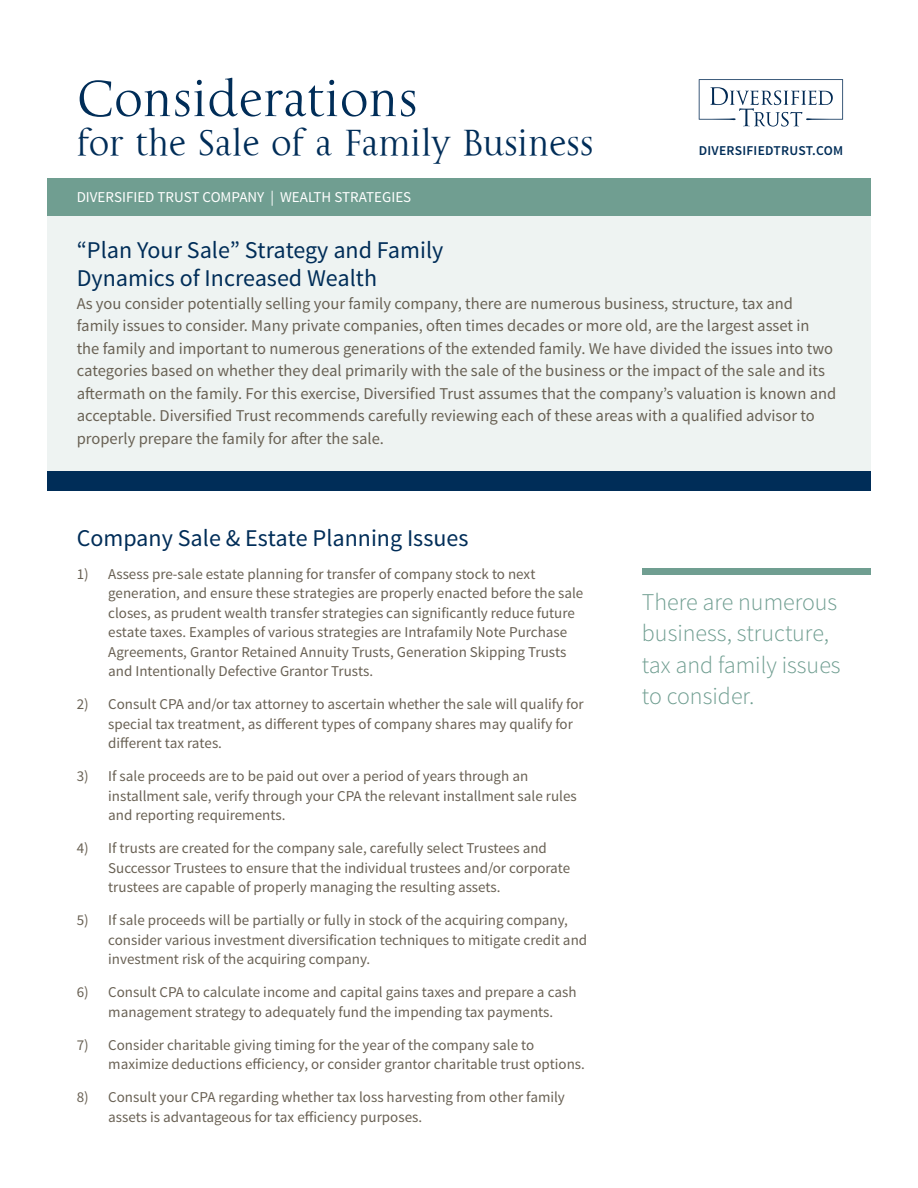
<style>
.page{position:relative;width:918px;height:1188px;background:#fff}
.page>*{position:absolute;margin:0;border:0;box-sizing:border-box;transform-origin:0 0}
.t1{font:52.5px "La Gioconda OSTT";color:#002d58}
.t2{font:37.5px "La Gioconda OSTT";letter-spacing:-.01em;color:#002d58}
.t3{font:24px/28.5px "Source Sans Pro";color:#002d58}
.t4{font:300 24px/31.5px "Source Sans Pro";color:#709e91}
.t5{font:16.5px/22.5px "Source Sans Pro";color:#696154}
.t6{font:15px/19.5px "Source Sans Pro";color:#696154}
.t7{font:15px "Source Sans Pro";color:#fff}
.t8{font:600 13.5px "Source Sans Pro";letter-spacing:.02em;color:#002d58}
</style>
<div class="page">
<div style="left:47px;top:213px;width:824px;height:268px;background:#eef3f2"></div>
<div style="left:47px;top:471px;width:824px;height:20px;background:#002d58"></div>
<div style="left:642px;top:568px;width:229px;height:7px;background:#709e91"></div>
<div style="left:47px;top:178px;width:824px;height:38px;background:#709e91"></div>
<svg style="left:699px;top:79px;width:144px;height:48px"></svg>
<p class="t1" style="left:77px;top:68px;width:343px">Considerations</p>
<p class="t2" style="left:77px;top:121px;width:519px">for the Sale of a Family Business</p>
<p class="t7" style="left:77px;top:188px;width:336px">DIVERSIFIED TRUST COMPANY | WEALTH STRATEGIES</p>
<p class="t8" style="left:699px;top:142px;width:146px">DIVERSIFIEDTRUST.COM</p>
<p class="t3" style="left:77px;top:236px;width:368px">“Plan Your Sale” Strategy and Family<br>Dynamics of Increased Wealth</p>
<p class="t5" style="left:77px;top:292px;width:761px">As you consider potentially selling your family company, there are numerous business, structure, tax and family issues to consider. Many private companies, often times decades or more old, are the largest asset in<br>the family and important to numerous generations of the extended family. We have divided the issues into two categories based on whether they deal primarily with the sale of the business or the impact of the sale and its aftermath on the family. For this exercise, Diversified Trust assumes that the company’s valuation is known and acceptable. Diversified Trust recommends carefully reviewing each of these areas with a qualified advisor to properly prepare the family for after the sale.</p>
<p class="t3" style="left:77px;top:524px;width:393px">Company Sale &amp; Estate Planning Issues</p>
<p class="t6" style="left:108px;top:564px;width:477px;text-indent:-32px">1) Assess pre-sale estate planning for transfer of company stock to next generation, and ensure these strategies are properly enacted before the sale closes, as prudent wealth transfer strategies can significantly reduce future estate taxes. Examples of various strategies are Intrafamily Note Purchase Agreements, Grantor Retained Annuity Trusts, Generation Skipping Trusts and Intentionally Defective Grantor Trusts.</p>
<p class="t6" style="left:108px;top:695px;width:477px;text-indent:-32px">2) Consult CPA and/or tax attorney to ascertain whether the sale will qualify for special tax treatment, as different types of company shares may qualify for different tax rates.</p>
<p class="t6" style="left:108px;top:767px;width:470px;text-indent:-32px">3) If sale proceeds are to be paid out over a period of years through an installment sale, verify through your CPA the relevant installment sale rules and reporting requirements.</p>
<p class="t6" style="left:108px;top:839px;width:464px;text-indent:-32px">4) If trusts are created for the company sale, carefully select Trustees and<br>Successor Trustees to ensure that the individual trustees and/or corporate trustees are capable of properly managing the resulting assets.</p>
<p class="t6" style="left:108px;top:911px;width:480px;text-indent:-32px">5) If sale proceeds will be partially or fully in stock of the acquiring company, consider various investment diversification techniques to mitigate credit and investment risk of the acquiring company.</p>
<p class="t6" style="left:77px;top:983px;width:501px;text-align:center">6) Consult CPA to calculate income and capital gains taxes and prepare a cash management strategy to adequately fund the impending tax payments.</p>
<p class="t6" style="left:108px;top:1035px;width:478px;text-indent:-32px">7) Consider charitable giving timing for the year of the company sale to maximize deductions efficiency, or consider grantor charitable trust options.</p>
<p class="t6" style="left:108px;top:1088px;width:458px;text-indent:-32px">8) Consult your CPA regarding whether tax loss harvesting from other family assets is advantageous for tax efficiency purposes.</p>
<p class="t4" style="left:642px;top:586px;width:200px">There are numerous business, structure, tax and family issues to consider.</p>
</div>
